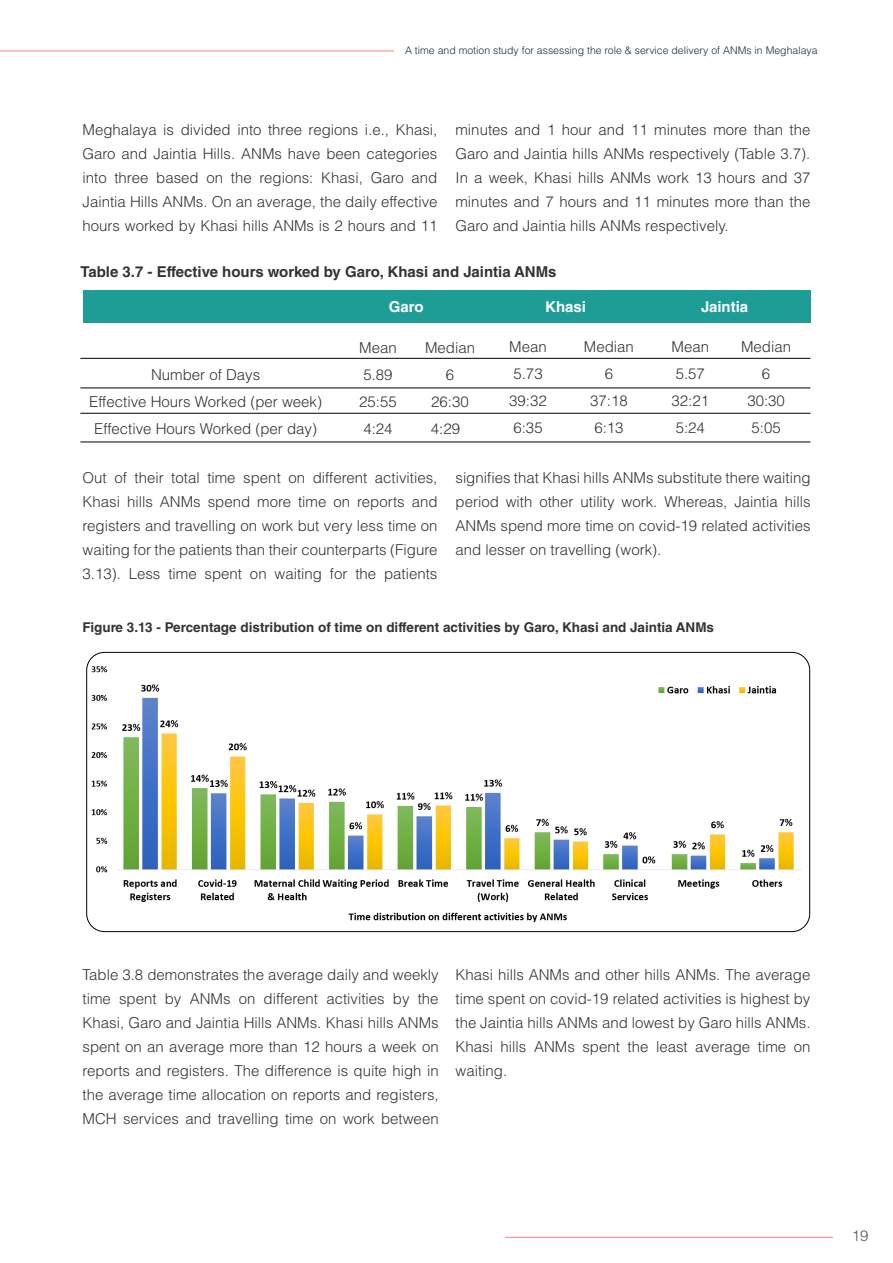
<style>
.page{position:relative;width:893px;height:1263px;background:#fff}
.page>*{position:absolute;margin:0;border:0;box-sizing:border-box;transform-origin:0 0}
.t1{font:300 15px/24px "Helvetica LT Std";color:#333;text-align:justify}
.t2{font:700 15px "Helvetica LT Std";color:#333}
.t3{font:700 15px "Helvetica LT Std";color:#fff}
.t4{font:300 15px "Helvetica LT Std";color:#4f5855}
.t5{font:700 13.5px "Helvetica LT Std";color:#333}
.t6{font:300 10.5px "Helvetica LT Std";color:#112f41}
</style>
<div class="page">
<hr style="left:0;top:51px;width:394px;height:1px;background:#f00">
<hr style="left:505px;top:1237px;width:328px;height:1px;background:#f00">
<img style="left:87px;top:660px;width:723px;height:270px">
<div style="left:82px;top:291px;width:728px;height:32px;background:#1e9c96"></div>
<hr style="left:80px;top:358px;width:730px;height:1px;background:#000">
<hr style="left:80px;top:388px;width:730px;height:1px;background:#000">
<hr style="left:80px;top:413px;width:730px;height:1px;background:#000">
<hr style="left:80px;top:442px;width:730px;height:1px;background:#000">
<p class="t6" style="left:405px;top:43px;width:414px">A time and motion study for assessing the role &amp; service delivery of ANMs in Meghalaya</p>
<p class="t1" style="left:82px;top:118px;width:356px">Meghalaya is divided into three regions i.e., Khasi, Garo and Jaintia Hills. ANMs have been categories into three based on the regions: Khasi, Garo and Jaintia Hills ANMs. On an average, the daily effective hours worked by Khasi hills ANMs is 2 hours and 11</p>
<p class="t1" style="left:455px;top:118px;width:356px">minutes and 1 hour and 11 minutes more than the Garo and Jaintia hills ANMs respectively (Table 3.7).<br>In a week, Khasi hills ANMs work 13 hours and 37 minutes and 7 hours and 11 minutes more than the Garo and Jaintia hills ANMs respectively.</p>
<p class="t2" style="left:81px;top:263px;width:477px">Table 3.7 - Effective hours worked by Garo, Khasi and Jaintia ANMs</p>
<p class="t1" style="left:89px;top:361px;width:234px;line-height:27px;text-align:center">Number of Days<br>Effective Hours Worked (per week)<br>Effective Hours Worked (per day)</p>
<p class="t3" style="left:389px;top:298px;width:36px">Garo</p>
<p class="t3" style="left:545px;top:298px;width:42px">Khasi</p>
<p class="t3" style="left:701px;top:297px;width:49px">Jaintia</p>
<p class="t1" style="left:359px;top:334px;width:39px;line-height:27px;text-align:left">Mean<br>5.89<br>25:55<br>4:24</p>
<p class="t1" style="left:425px;top:335px;width:52px">Median</p>
<p class="t1" style="left:446px;top:362px;width:10px">6</p>
<p class="t1" style="left:431px;top:389px;width:39px">26:30</p>
<p class="t1" style="left:431px;top:416px;width:31px">4:29</p>
<p class="t1" style="left:509px;top:333px;width:39px;line-height:27px;text-align:left">Mean<br>5.73<br>39:32<br>6:35</p>
<p class="t1" style="left:584px;top:333px;width:52px;line-height:27px;text-align:center">Median<br>6<br>37:18<br>6:13</p>
<p class="t1" style="left:672px;top:333px;width:39px;line-height:27px;text-align:left">Mean<br>5.57<br>32:21<br>5:24</p>
<p class="t1" style="left:741px;top:333px;width:52px;line-height:27px;text-align:center">Median<br>6<br>30:30<br>5:05</p>
<p class="t1" style="left:82px;top:465px;width:356px">Out of their total time spent on different activities, Khasi hills ANMs spend more time on reports and registers and travelling on work but very less time on waiting for the patients than their counterparts (Figure 3.13). Less time spent on waiting for the patients</p>
<p class="t1" style="left:455px;top:465px;width:356px">signifies that Khasi hills ANMs substitute there waiting period with other utility work. Whereas, Jaintia hills ANMs spend more time on covid-19 related activities and lesser on travelling (work).</p>
<p class="t5" style="left:82px;top:619px;width:633px">Figure 3.13 - Percentage distribution of time on different activities by Garo, Khasi and Jaintia ANMs</p>
<p class="t1" style="left:82px;top:962px;width:358px">Table 3.8 demonstrates the average daily and weekly time spent by ANMs on different activities by the Khasi, Garo and Jaintia Hills ANMs. Khasi hills ANMs spent on an average more than 12 hours a week on reports and registers. The difference is quite high in the average time allocation on reports and registers, MCH services and travelling time on work between</p>
<p class="t1" style="left:455px;top:962px;width:356px">Khasi hills ANMs and other hills ANMs. The average time spent on covid-19 related activities is highest by the Jaintia hills ANMs and lowest by Garo hills ANMs.<br>Khasi hills ANMs spent the least average time on waiting.</p>
<p class="t4" style="left:852px;top:1227px;width:18px">19</p>
</div>
